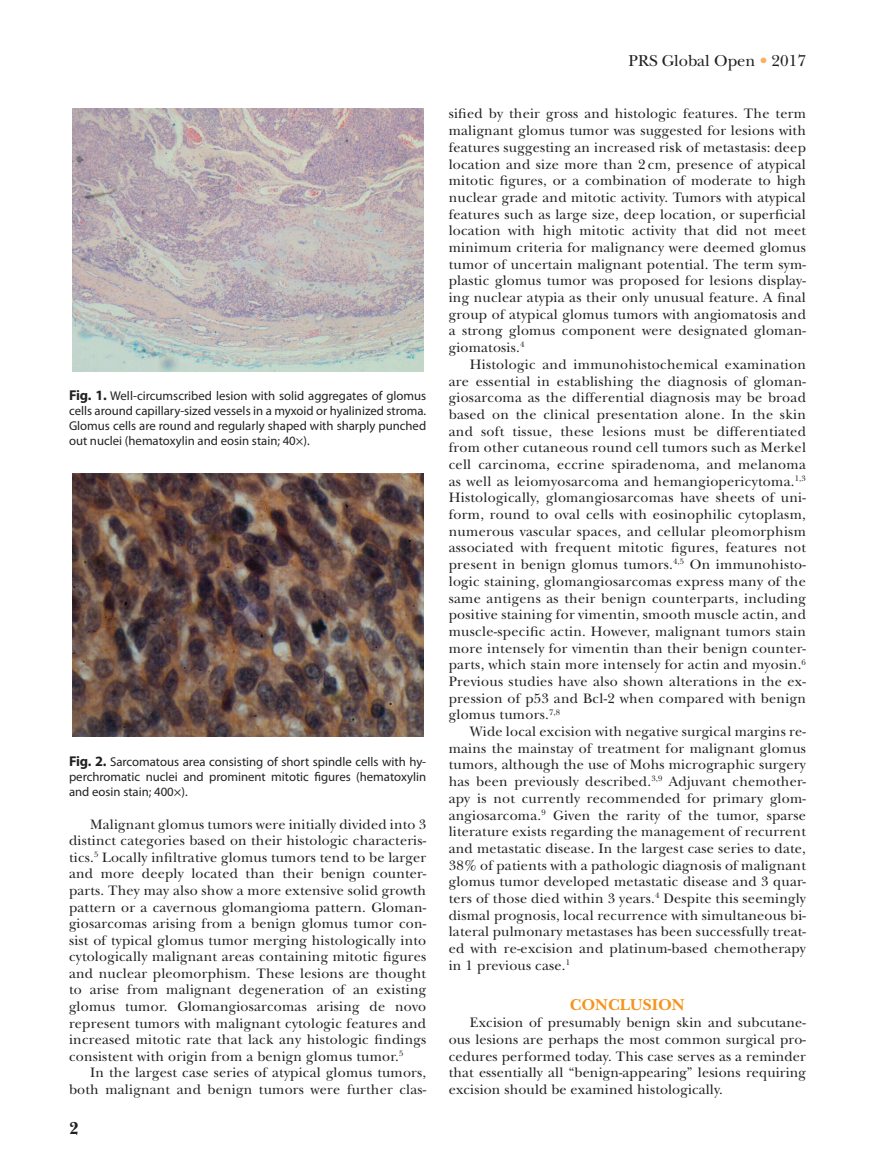
<style>
.page{position:relative;width:878px;height:1175px;background:#fff}
.page>*{position:absolute;margin:0;border:0;box-sizing:border-box;transform-origin:0 0}
.t1{font:700 18px "New Baskerville";color:#231f20}
.t2{font:16.5px "New Baskerville";color:#231f20}
.t3{font:700 16.5px "New Baskerville";color:#f7931d}
.t4{font:14.25px/16.6px "New Baskerville";letter-spacing:.015em;color:#231f20;text-align:justify}
.t5{font:12.75px/15px "Myriad Pro";color:#231f20;text-align:justify}
.s1{font-weight:700;font-size:14.25px}
.s2{color:#fab05f}
</style>
<div class="page">
<img style="left:72px;top:108px;width:351px;height:263px">
<img style="left:72px;top:473px;width:351px;height:264px">
<p class="t5" style="left:69px;top:388px;width:359px"><span class="s1">Fig. 1.</span> Well-circumscribed lesion with solid aggregates of glomus cells around capillary-sized vessels in a myxoid or hyalinized stroma.<br>Glomus cells are round and regularly shaped with sharply punched out nuclei (hematoxylin and eosin stain; 40×).</p>
<p class="t5" style="left:69px;top:753px;width:359px"><span class="s1">Fig. 2.</span> Sarcomatous area consisting of short spindle cells with hy&shy;perchromatic nuclei and prominent mitotic figures (hematoxylin and eosin stain; 400×).</p>
<p class="t4" style="left:69px;top:815px;width:359px;text-indent:21px">Malignant glomus tumors were initially divided into 3 distinct categories based on their histologic characteris&shy;tics.<sup>5</sup> Locally infiltrative glomus tumors tend to be larger and more deeply located than their benign counter&shy;parts. They may also show a more extensive solid growth pattern or a cavernous glomangioma pattern. Gloman&shy;giosarcomas arising from a benign glomus tumor con&shy;sist of typical glomus tumor merging histologically into cytologically malignant areas containing mitotic figures and nuclear pleomorphism. These lesions are thought to arise from malignant degeneration of an existing glomus tumor. Glomangiosarcomas arising de novo represent tumors with malignant cytologic features and increased mitotic rate that lack any histologic findings consistent with origin from a benign glomus tumor.<sup>5</sup></p>
<p class="t4" style="left:69px;top:1064px;width:359px;text-align:right">In the largest case series of atypical glomus tumors, both malignant and benign tumors were further clas-</p>
<p class="t1" style="left:69px;top:1118px;width:11px">2</p>
<p class="t2" style="left:628px;top:51px;width:179px">PRS Global Open <span class="s2">•</span> 2017</p>
<p class="t4" style="left:449px;top:106px;width:359px">sified by their gross and histologic features. The term malignant glomus tumor was suggested for lesions with features suggesting an increased risk of metastasis: deep location and size more than 2 cm, presence of atypical mitotic figures, or a combination of moderate to high nuclear grade and mitotic activity. Tumors with atypical features such as large size, deep location, or superficial location with high mitotic activity that did not meet minimum criteria for malignancy were deemed glomus tumor of uncertain malignant potential. The term sym&shy;plastic glomus tumor was proposed for lesions display&shy;ing nuclear atypia as their only unusual feature. A final group of atypical glomus tumors with angiomatosis and a strong glomus component were designated gloman&shy;giomatosis.<sup>4</sup></p>
<p class="t4" style="left:448px;top:356px;width:359px;text-indent:21px">Histologic and immunohistochemical examination are essential in establishing the diagnosis of gloman&shy;giosarcoma as the differential diagnosis may be broad based on the clinical presentation alone. In the skin and soft tissue, these lesions must be differentiated from other cutaneous round cell tumors such as Merkel cell carcinoma, eccrine spiradenoma, and melanoma as well as leiomyosarcoma and hemangiopericytoma.<sup>1,3<br></sup>Histologically, glomangiosarcomas have sheets of uni&shy;form, round to oval cells with eosinophilic cytoplasm, numerous vascular spaces, and cellular pleomorphism associated with frequent mitotic figures, features not present in benign glomus tumors.<sup>4,5</sup> On immunohisto&shy;logic staining, glomangiosarcomas express many of the same antigens as their benign counterparts, including positive staining for vimentin, smooth muscle actin, and muscle-specific actin. However, malignant tumors stain more intensely for vimentin than their benign counter&shy;parts, which stain more intensely for actin and myosin.<sup>6<br></sup>Previous studies have also shown alterations in the ex&shy;pression of p53 and Bcl-2 when compared with benign glomus tumors.<sup>7,8</sup></p>
<p class="t4" style="left:448px;top:723px;width:359px;text-indent:21px">Wide local excision with negative surgical margins re&shy;mains the mainstay of treatment for malignant glomus tumors, although the use of Mohs micrographic surgery has been previously described.<sup>3,9</sup> Adjuvant chemother&shy;apy is not currently recommended for primary glom&shy;angiosarcoma.<sup>9</sup> Given the rarity of the tumor, sparse literature exists regarding the management of recurrent and metastatic disease. In the largest case series to date, 38% of patients with a pathologic diagnosis of malignant glomus tumor developed metastatic disease and 3 quar&shy;ters of those died within 3 years.<sup>4</sup> Despite this seemingly dismal prognosis, local recurrence with simultaneous bi&shy;lateral pulmonary metastases has been successfully treat&shy;ed with re-excision and platinum-based chemotherapy in 1 previous case.<sup>1</sup></p>
<p class="t3" style="left:570px;top:995px;width:116px">CONCLUSION</p>
<p class="t4" style="left:448px;top:1014px;width:359px;text-indent:21px">Excision of presumably benign skin and subcutane&shy;ous lesions are perhaps the most common surgical pro&shy;cedures performed today. This case serves as a reminder that essentially all “benign-appearing” lesions requiring excision should be examined histologically.</p>
</div>
